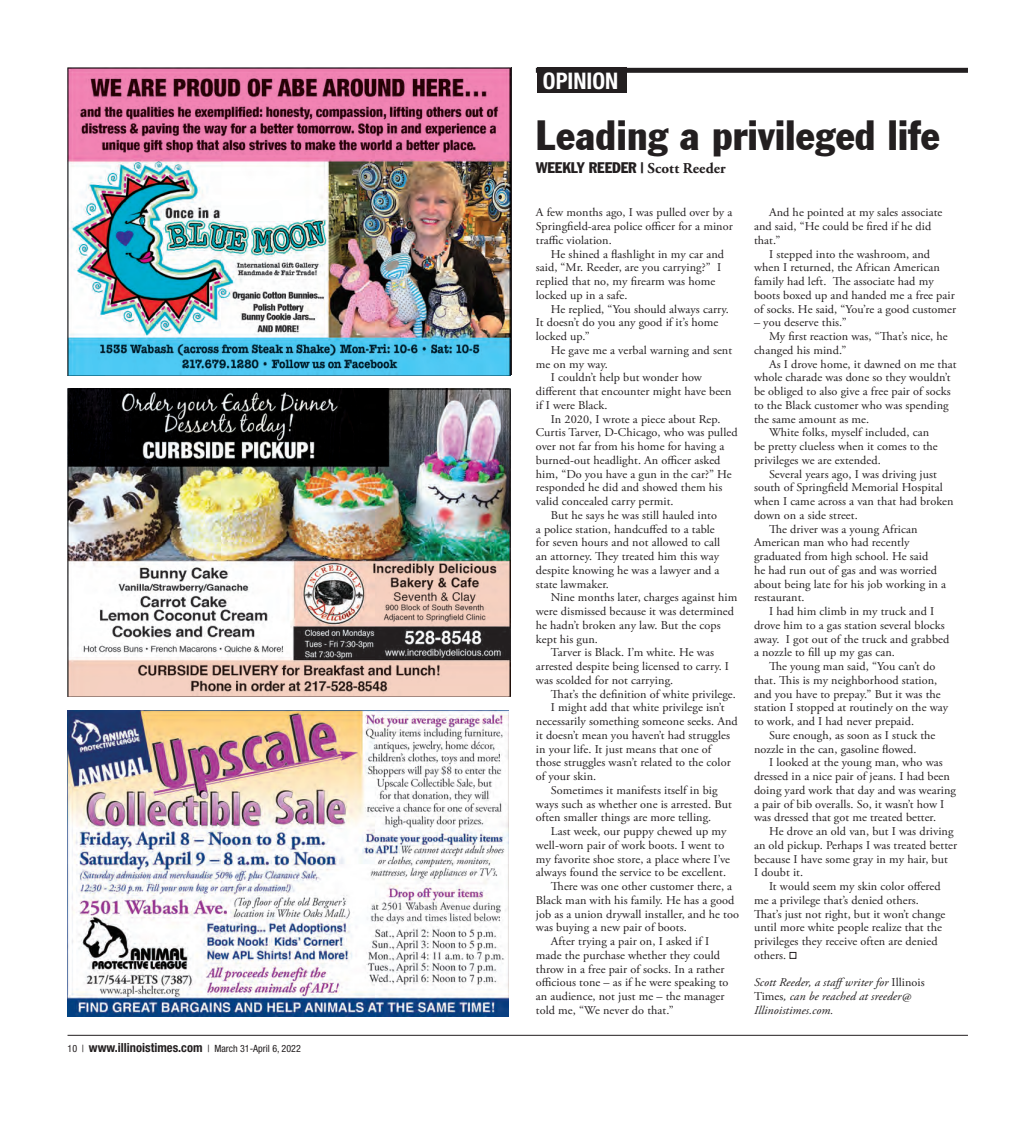
<style>
.page{position:relative;width:1013px;height:1125px;background:#fff}
.page>*{position:absolute;margin:0;border:0;box-sizing:border-box;transform-origin:0 0}
.t1{font:41.25px "Franklin Gothic Condensed";letter-spacing:.01em;color:#231f20}
.t2{font:700 condensed 22.88px "Helvetica Neue";color:#fff}
.t3{font:15px "Franklin Gothic Condensed";letter-spacing:-.005em;color:#231f20}
.No_Spacing{font:11.88px/13.8px "Adobe Garamond Pro";letter-spacing:.005em;color:#231f20}
.No_Spacing-2{font:italic 11.88px/13.8px "Adobe Garamond Pro";letter-spacing:.005em;color:#231f20}
.t4{font:condensed 10px "Helvetica Neue";color:#231f20}
.s1{font-weight:700;font-size:12.5px}
.s2{font-family:"Adobe Garamond Pro";font-weight:700}
.s3{font-style:normal}
</style>
<div class="page">
<hr style="left:68px;top:1035px;width:900px;height:1px;background:#231f20">
<div style="left:536px;top:68px;width:432px;height:5px;background:#231f20"></div>
<div style="left:537px;top:68px;width:89px;height:25px;background:#231f20"></div>
<div style="left:789px;top:952px;width:7px;height:7px;border:1px solid #231f20"></div>
<img style="left:68px;top:68px;width:442px;height:307px">
<img style="left:68px;top:389px;width:442px;height:307px">
<img style="left:68px;top:710px;width:440px;height:306px">
<p class="t4" style="left:68px;top:1043px;width:235px">10 | <span class="s1">www.illinoistimes.com</span> | March 31-April 6, 2022</p>
<p class="t2" style="left:543px;top:67px;width:77px">OPINION</p>
<p class="t1" style="left:535px;top:110px;width:406px">Leading a privileged life</p>
<p class="t3" style="left:536px;top:158px;width:191px">WEEKLY REEDER | <span class="s2">Scott Reeder</span></p>
<p class="No_Spacing" style="left:536px;top:206px;width:198px;text-align:justify">A few months ago, I was pulled over by a Springfield-area police officer for a minor traffic violation.</p>
<p class="No_Spacing" style="left:536px;top:247px;width:190px;text-indent:15px">He shined a flashlight in my car and said, “Mr. Reeder, are you carrying?” I replied that no, my firearm was home locked up in a safe.</p>
<p class="No_Spacing" style="left:536px;top:302px;width:194px;text-indent:15px">He replied, “You should always carry.<br>It doesn’t do you any good if it’s home locked up.”</p>
<p class="No_Spacing" style="left:536px;top:344px;width:198px;text-indent:15px">He gave me a verbal warning and sent me on my way.</p>
<p class="No_Spacing" style="left:536px;top:371px;width:197px;text-indent:15px">I couldn’t help but wonder how different that encounter might have been if I were Black.</p>
<p class="No_Spacing" style="left:536px;top:412px;width:203px;text-indent:15px">In 2020, I wrote a piece about Rep.<br>Curtis Tarver, D-Chicago, who was pulled over not far from his home for having a burned-out headlight. An officer asked him, “Do you have a gun in the car?” He responded he did and showed them his valid concealed carry permit.</p>
<p class="No_Spacing" style="left:536px;top:509px;width:186px;text-indent:15px">But he says he was still hauled into a police station, handcuffed to a table for seven hours and not allowed to call an attorney. They treated him this way despite knowing he was a lawyer and a state lawmaker.</p>
<p class="No_Spacing" style="left:536px;top:591px;width:203px;text-indent:15px">Nine months later, charges against him were dismissed because it was determined he hadn’t broken any law. But the cops kept his gun.</p>
<p class="No_Spacing" style="left:536px;top:646px;width:195px;text-indent:15px">Tarver is Black. I’m white. He was arrested despite being licensed to carry. I was scolded for not carrying.</p>
<p class="No_Spacing" style="left:551px;top:687px;width:186px">That’s the definition of white privilege.</p>
<p class="No_Spacing" style="left:536px;top:701px;width:203px;text-indent:15px">I might add that white privilege isn’t necessarily something someone seeks. And it doesn’t mean you haven’t had struggles in your life. It just means that one of those struggles wasn’t related to the color of your skin.</p>
<p class="No_Spacing" style="left:536px;top:784px;width:197px;text-indent:15px">Sometimes it manifests itself in big ways such as whether one is arrested. But often smaller things are more telling.</p>
<p class="No_Spacing" style="left:536px;top:825px;width:196px;text-indent:15px">Last week, our puppy chewed up my well-worn pair of work boots. I went to my favorite shoe store, a place where I’ve always found the service to be excellent.</p>
<p class="No_Spacing" style="left:536px;top:880px;width:205px;text-indent:15px">There was one other customer there, a Black man with his family. He has a good job as a union drywall installer, and he too was buying a new pair of boots.</p>
<p class="No_Spacing" style="left:536px;top:935px;width:194px;text-indent:15px">After trying a pair on, I asked if I made the purchase whether they could throw in a free pair of socks. In a rather officious tone – as if he were speaking to an audience, not just me – the manager told me, “We never do that.”</p>
<p class="No_Spacing" style="left:754px;top:206px;width:190px;text-indent:15px">And he pointed at my sales associate and said, “He could be fired if he did that.”</p>
<p class="No_Spacing" style="left:754px;top:247px;width:204px;text-indent:15px">I stepped into the washroom, and when I returned, the African American family had left. The associate had my boots boxed up and handed me a free pair of socks. He said, “You’re a good customer</p>
<p class="No_Spacing" style="left:754px;top:316px;width:94px">– you deserve this.”</p>
<p class="No_Spacing" style="left:754px;top:330px;width:195px;text-indent:15px">My first reaction was, “That’s nice, he changed his mind.”</p>
<p class="No_Spacing" style="left:754px;top:357px;width:204px;text-indent:15px">As I drove home, it dawned on me that whole charade was done so they wouldn’t be obliged to also give a free pair of socks to the Black customer who was spending the same amount as me.</p>
<p class="No_Spacing" style="left:754px;top:426px;width:185px;text-indent:15px">White folks, myself included, can be pretty clueless when it comes to the privileges we are extended.</p>
<p class="No_Spacing" style="left:754px;top:467px;width:201px;text-indent:15px">Several years ago, I was driving just south of Springfield Memorial Hospital when I came across a van that had broken down on a side street.</p>
<p class="No_Spacing" style="left:754px;top:522px;width:193px;text-indent:15px">The driver was a young African<br>American man who had recently graduated from high school. He said<br>he had run out of gas and was worried about being late for his job working in a restaurant.</p>
<p class="No_Spacing" style="left:754px;top:605px;width:197px;text-indent:15px">I had him climb in my truck and I drove him to a gas station several blocks away. I got out of the truck and grabbed a nozzle to fill up my gas can.</p>
<p class="No_Spacing" style="left:754px;top:660px;width:196px;text-indent:15px">The young man said, “You can’t do that. This is my neighborhood station, and you have to prepay.” But it was the station I stopped at routinely on the way to work, and I had never prepaid.</p>
<p class="No_Spacing" style="left:754px;top:729px;width:183px;text-indent:15px">Sure enough, as soon as I stuck the nozzle in the can, gasoline flowed.</p>
<p class="No_Spacing" style="left:754px;top:756px;width:203px;text-indent:15px">I looked at the young man, who was dressed in a nice pair of jeans. I had been doing yard work that day and was wearing a pair of bib overalls. So, it wasn’t how I was dressed that got me treated better.</p>
<p class="No_Spacing" style="left:754px;top:825px;width:205px;text-indent:15px">He drove an old van, but I was driving an old pickup. Perhaps I was treated better because I have some gray in my hair, but<br>I doubt it.</p>
<p class="No_Spacing" style="left:754px;top:880px;width:193px;text-indent:15px">It would seem my skin color offered me a privilege that’s denied others.<br>That’s just not right, but it won’t change until more white people realize that the privileges they receive often are denied others.</p>
<p class="No_Spacing-2" style="left:754px;top:976px;width:172px">Scott Reeder, a staffwriter for <span class="s3">Illinois<br>Times</span>, can be reached at sreeder@<br>Illinoistimes.com.</p>
</div>
